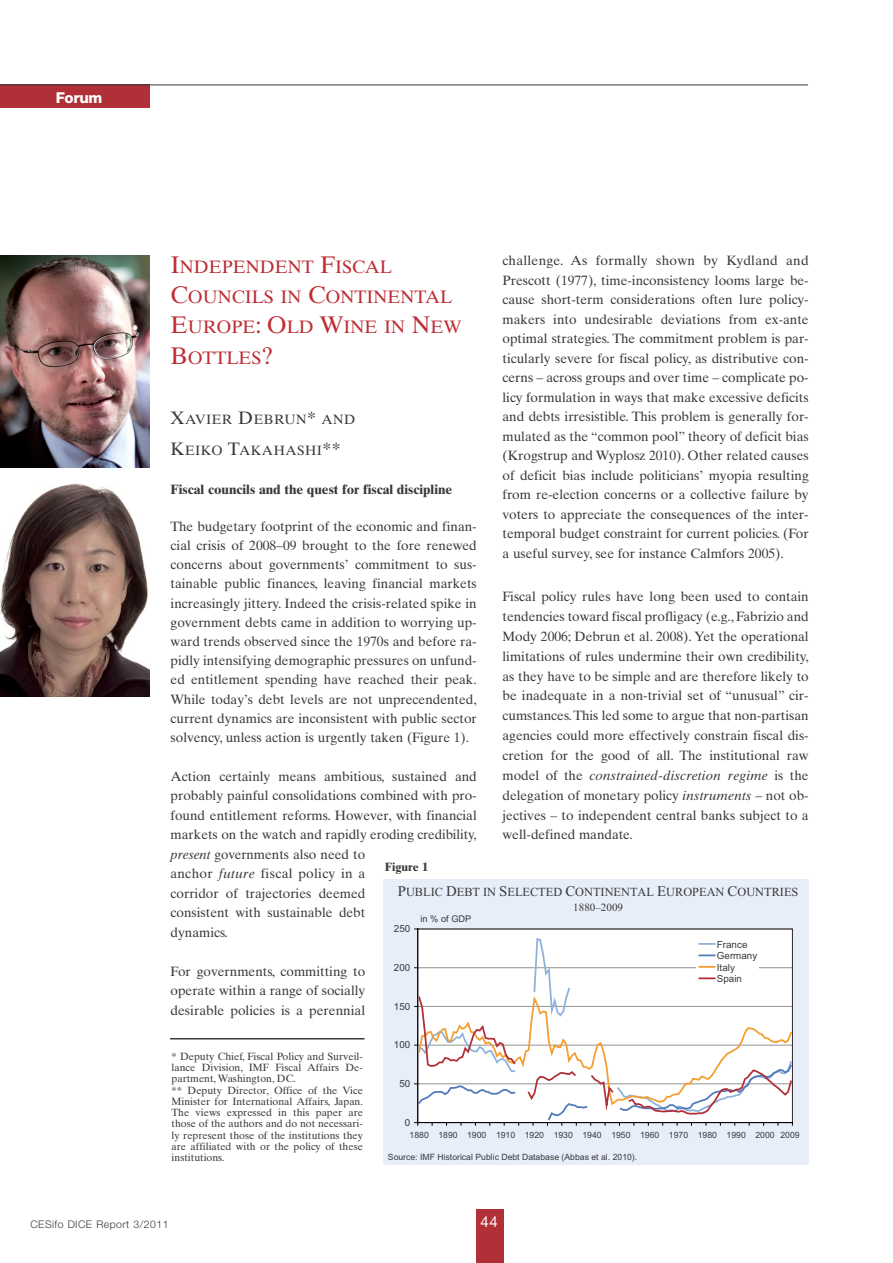
<style>
.page{position:relative;width:893px;height:1263px;background:#fff}
.page>*{position:absolute;margin:0;border:0;box-sizing:border-box;transform-origin:0 0}
.t1{font:18px/30.3px "Times Ten";color:#bf2d35}
.t2{font:800 15px "Helvetica Neue LT Std";letter-spacing:-.025em;color:#fff}
.t3{font:15px "Helvetica Neue LT Std";color:#fff}
.t4{font:13.5px/19.5px "Times Ten";color:#383a3b;text-align:justify}
.t5{font:700 13.5px "Times Ten";color:#383a3b}
.t6{font:13.5px "Times Ten";letter-spacing:.035em;color:#383a3b}
.t7{font:12.3px "Times New Roman";color:#383a3b}
.t8{font:700 12px "Times Ten";color:#383a3b}
.t9{font:11.1px "Times New Roman";color:#383a3b}
.t10{font:10.5px/11.2px "Times Ten";color:#383a3b}
.t11{font:300 10.5px "Helvetica Neue";letter-spacing:.045em;color:#383a3b}
.t12{font:9.75px/11.6px "Arial";color:#383a3b}
.t13{font:9.3px "Arial";color:#383a3b}
.t14{font:8.7px "Arial";color:#383a3b}
.s1{font-style:italic}
.s2{font-size:24px}
.s3{font-size:18px}
.s4{font-size:14.7px}
</style>
<div class="page">
<div style="left:476px;top:1209px;width:28px;height:54px;background:#b13037"></div>
<div style="left:0;top:85px;width:149px;height:23px;background:#b13037"></div>
<hr style="left:0;top:85px;width:808px;height:1px;background:#383a3b">
<img style="left:0;top:255px;width:149px;height:213px">
<img style="left:0;top:483px;width:149px;height:213px">
<hr style="left:170px;top:1038px;width:194px;height:2px;background:#383a3b">
<div style="left:383px;top:879px;width:425px;height:286px;background:#e7edf9"></div>
<div style="left:418px;top:929px;width:374px;height:194px;background:#fff"></div>
<hr style="left:417px;top:929px;width:1px;height:194px;background:#010001">
<svg style="left:418px;top:937px;width:374px;height:56px"></svg>
<svg style="left:415px;top:993px;width:378px;height:132px"></svg>
<svg style="left:418px;top:995px;width:374px;height:122px"></svg>
<div style="left:696px;top:938px;width:63px;height:47px;background:#fff"></div>
<svg style="left:699px;top:943px;width:15px;height:2px"></svg>
<svg style="left:699px;top:955px;width:15px;height:1px"></svg>
<svg style="left:699px;top:966px;width:15px;height:2px"></svg>
<svg style="left:699px;top:977px;width:15px;height:2px"></svg>
<p class="t2" style="left:56px;top:93px;width:48px">Forum</p>
<p class="t4" style="left:502px;top:252px;width:308px">challenge. As formally shown by Kydland and Prescott (1977), time-inconsistency looms large be&shy;cause short-term considerations often lure policy&shy;makers into undesirable deviations from ex-ante optimal strategies. The commitment problem is par&shy;ticularly severe for fiscal policy, as distributive con&shy;cerns – across groups and over time – complicate po&shy;licy formulation in ways that make excessive deficits and debts irresistible. This problem is generally for&shy;mulated as the “common pool” theory of deficit bias (Krogstrup and Wyplosz 2010). Other related causes of deficit bias include politicians’ myopia resulting from re-election concerns or a collective failure by voters to appreciate the consequences of the inter&shy;temporal budget constraint for current policies. (For a useful survey, see for instance Calmfors 2005).</p>
<p class="t4" style="left:502px;top:588px;width:308px">Fiscal policy rules have long been used to contain tendencies toward fiscal profligacy (e.g., Fabrizio and Mody 2006; Debrun et al. 2008). Yet the operational limitations of rules undermine their own credibility, as they have to be simple and are therefore likely to be inadequate in a non-trivial set of “unusual” cir&shy;cumstances.This led some to argue that non-partisan agencies could more effectively constrain fiscal dis&shy;cretion for the good of all. The institutional raw model of the <span class="s1">constrained-discretion regime</span> is the delegation of monetary policy <span class="s1">instruments</span> – not ob&shy;jectives – to independent central banks subject to a well-defined mandate.</p>
<h1 class="t1" style="left:171px;top:253px;width:292px"><span class="s2">I</span>NDEPENDENT <span class="s2">F</span>ISCAL<br><span class="s2">C</span>OUNCILS IN <span class="s2">C</span>ONTINENTAL<br><span class="s2">E</span>UROPE<span class="s2">: O</span>LD <span class="s2">W</span>INE IN <span class="s2">N</span>EW<br><span class="s2">B</span>OTTLES<span class="s2">?</span></h1>
<p class="t6" style="left:171px;top:415px;width:186px"><span class="s3">X</span>AVIER <span class="s3">D</span>EBRUN<span class="s3">*</span> AND</p>
<p class="t6" style="left:171px;top:445px;width:172px"><span class="s3">K</span>EIKO <span class="s3">T</span>AKAHASHI<span class="s3">**</span></p>
<p class="t5" style="left:171px;top:484px;width:283px">Fiscal councils and the quest for fiscal discipline</p>
<p class="t4" style="left:171px;top:518px;width:308px">The budgetary footprint of the economic and finan&shy;cial crisis of 2008–09 brought to the fore renewed concerns about governments’ commitment to sus&shy;tainable public finances, leaving financial markets increasingly jittery. Indeed the crisis-related spike in government debts came in addition to worrying up&shy;ward trends observed since the 1970s and before ra&shy;pidly intensifying demographic pressures on unfund&shy;ed entitlement spending have reached their peak.<br>While today’s debt levels are not unprecendented, current dynamics are inconsistent with public sector solvency, unless action is urgently taken (Figure 1).</p>
<p class="t4" style="left:171px;top:768px;width:308px;text-align:left">Action certainly means ambitious, sustained and probably painful consolidations combined with pro&shy;found entitlement reforms. However, with financial markets on the watch and rapidly eroding credibility, <span class="s1">present</span> governments also need to<br>anchor <span class="s1">future</span> fiscal policy in a<br>corridor of trajectories deemed<br>consistent with sustainable debt<br>dynamics.</p>
<p class="t4" style="left:171px;top:963px;width:196px">For governments, committing to operate within a range of socially desirable policies is a perennial</p>
<p class="t8" style="left:385px;top:863px;width:45px">Figure 1</p>
<p class="t7" style="left:398px;top:885px;width:402px"><span class="s4">P</span>UBLIC <span class="s4">D</span>EBT IN <span class="s4">S</span>ELECTED <span class="s4">C</span>ONTINENTAL <span class="s4">E</span>UROPEAN <span class="s4">C</span>OUNTRIES</p>
<p class="t9" style="left:573px;top:900px;width:51px">1880–2009</p>
<p class="t13" style="left:420px;top:915px;width:52px">in % of GDP</p>
<p class="t12" style="left:394px;top:924px;width:18px">250</p>
<p class="t12" style="left:717px;top:940px;width:42px">France<br>Germany<br>Italy<br>Spain</p>
<p class="t12" style="left:394px;top:963px;width:18px">200</p>
<p class="t12" style="left:394px;top:1001px;width:18px">150</p>
<p class="t10" style="left:172px;top:1052px;width:193px">* Deputy Chief, Fiscal Policy and Surveil&shy;lance Division, IMF Fiscal Affairs De&shy;partment, Washington, DC.<br>** Deputy Director, Office of the Vice Minister for International Affairs, Japan.<br>The views expressed in this paper are those of the authors and do not necessari&shy;ly represent those of the institutions they are affiliated with or the policy of these institutions.</p>
<p class="t12" style="left:394px;top:1040px;width:18px">100</p>
<p class="t12" style="left:399px;top:1079px;width:12px">50</p>
<p class="t12" style="left:405px;top:1118px;width:7px">0</p>
<p class="t14" style="left:780px;top:1131px;width:21px">2009</p>
<p class="t14" style="left:410px;top:1132px;width:366px">1880 1890 1900 1910 1920 1930 1940 1950 1960 1970 1980 1990 2000</p>
<p class="t14" style="left:388px;top:1154px;width:251px">Source: IMF Historical Public Debt Database (Abbas et al. 2010).</p>
<p class="t11" style="left:30px;top:1221px;width:140px">CESifo DICE Report 3/2011</p>
<p class="t3" style="left:481px;top:1216px;width:19px">44</p>
</div>
